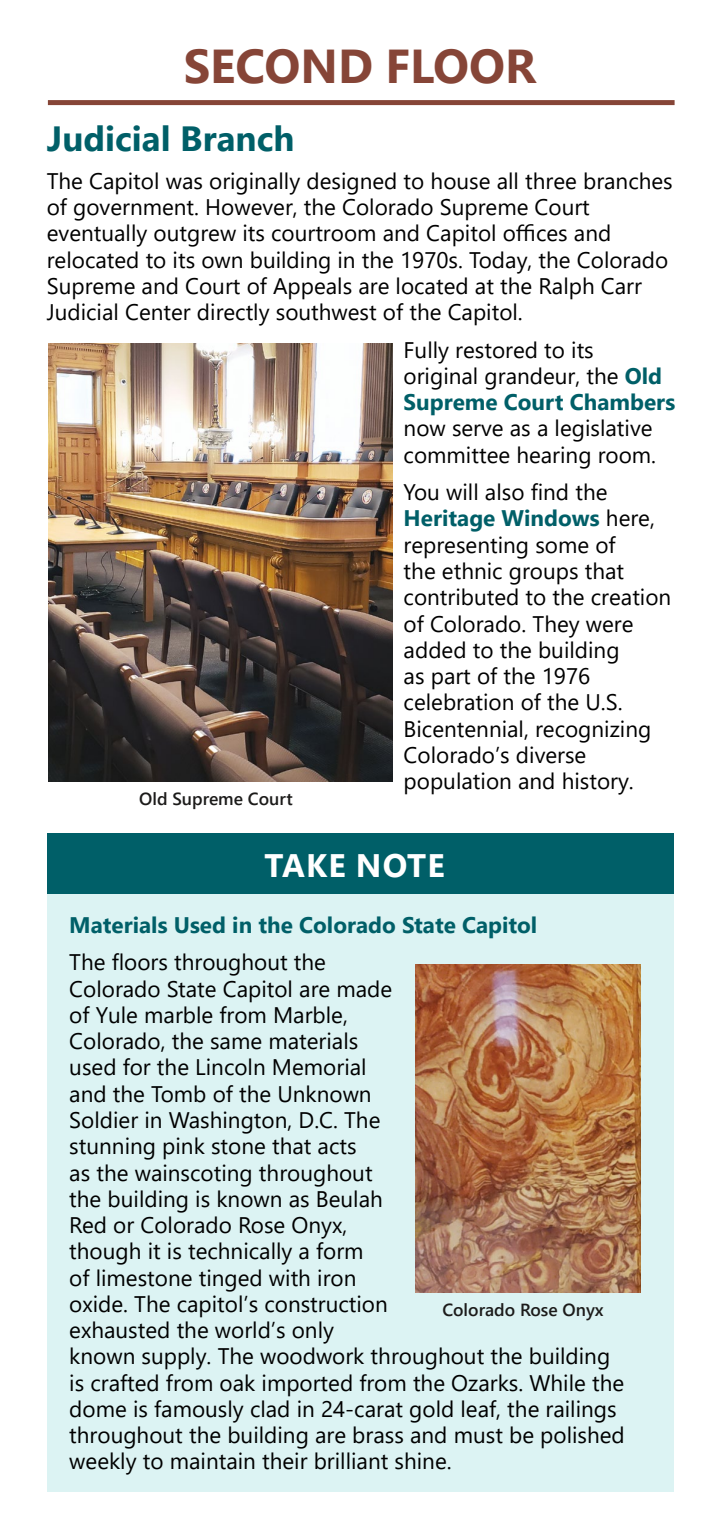
<style>
.page{position:relative;width:720px;height:1530px;background:#fff}
.page>*{position:absolute;margin:0;border:0;box-sizing:border-box;transform-origin:0 0}
.t1{font:700 47.5px "Swnhfl Segoe UI";color:#864537}
.t2{font:700 35px "Swnhfl Segoe UI";color:#005f68}
.t3{font:700 32.5px "Swnhfl Segoe UI";letter-spacing:.035em;color:#fff}
.t4{font:22.5px/26.2px "Xpxdml Segoe UI";color:#000}
.t5{font:22.5px/26.2px "Ykkrff Segoe UI";color:#000}
.t6{font:700 22.5px "Swnhfl Segoe UI";color:#005f68}
.t7{font:600 17.5px "Yhlvgk Segoe UI";color:#1c1b1a}
.s1{font-family:"Ykkrff Segoe UI"}
.s2{font-family:"Swnhfl Segoe UI";font-weight:700;color:#005f68}
.s3{font-family:"Xpxdml Segoe UI"}
</style>
<div class="page">
<img style="left:49px;top:344px;width:343px;height:438px">
<div style="left:48px;top:100px;width:627px;height:5px;background:#864537"></div>
<div style="left:47px;top:894px;width:626px;height:598px;background:#dcf3f3"></div>
<img style="left:416px;top:965px;width:225px;height:327px">
<div style="left:47px;top:833px;width:626px;height:61px;background:#005f68"></div>
<h2 class="t1" style="left:184px;top:22px;width:354px">SECOND FLOOR</h2>
<h3 class="t2" style="left:47px;top:106px;width:249px">Judicial Branch</h3>
<p class="t4" style="left:47px;top:166px;width:628px">The Capitol was originally designed to house all three branches of government. However, the Colorado Supreme Court <span class="s1">eventually outgrew its courtroom and Capitol offices and relocated to its own building in the 1970s. Today, the Colorado </span>Supreme and Court of Appeals are located at the Ralph Carr Judicial Center directly southwest of the Capitol.</p>
<p class="t4" style="left:404px;top:335px;width:273px">Fully restored to its<br>original grandeur, the <span class="s2">Old<br>Supreme Court Chambers </span>now serve as a legislative committee hearing room.</p>
<p class="t4" style="left:404px;top:477px;width:269px"><span class="s1">You will also find the<br></span><span class="s2">Heritage Windows</span> here, representing some of<br>the ethnic groups that contributed to the creation of Colorado. They were added to the building<br><span class="s1">as part of the 1976 </span>celebration of the U.S.<br><span class="s1">Bicentennial, recognizing<br></span>Colorado’s diverse population and history.</p>
<p class="t7" style="left:139px;top:783px;width:155px">Old Supreme Court</p>
<h3 class="t3" style="left:264px;top:835px;width:182px">TAKE NOTE</h3>
<h4 class="t6" style="left:69px;top:904px;width:470px">Materials Used in the Colorado State Capitol</h4>
<p class="t5" style="left:69px;top:947px;width:557px">The floors throughout the<br><span class="s3">Colorado State Capitol are made<br>of Yule marble from Marble,<br>Colorado, the same materials<br>used for the Lincoln Memorial<br></span>and the Tomb of the Unknown<br>Soldier in Washington, D.C. The<br>stunning pink stone that acts<br><span class="s3">as the wainscoting throughout<br></span>the building is known as Beulah<br>Red or Colorado Rose Onyx,<br><span class="s3">though it is technically a form<br>of limestone tinged with iron<br>oxide. The capitol’s construction<br>exhausted the world’s only<br></span>known supply. The woodwork throughout the building is crafted from oak imported from the Ozarks. While the dome is famously clad in 24-carat gold leaf, the railings <span class="s3">throughout the building are brass and must be polished </span>weekly to maintain their brilliant shine.</p>
<p class="t7" style="left:442px;top:1293px;width:163px">Colorado Rose Onyx</p>
</div>
